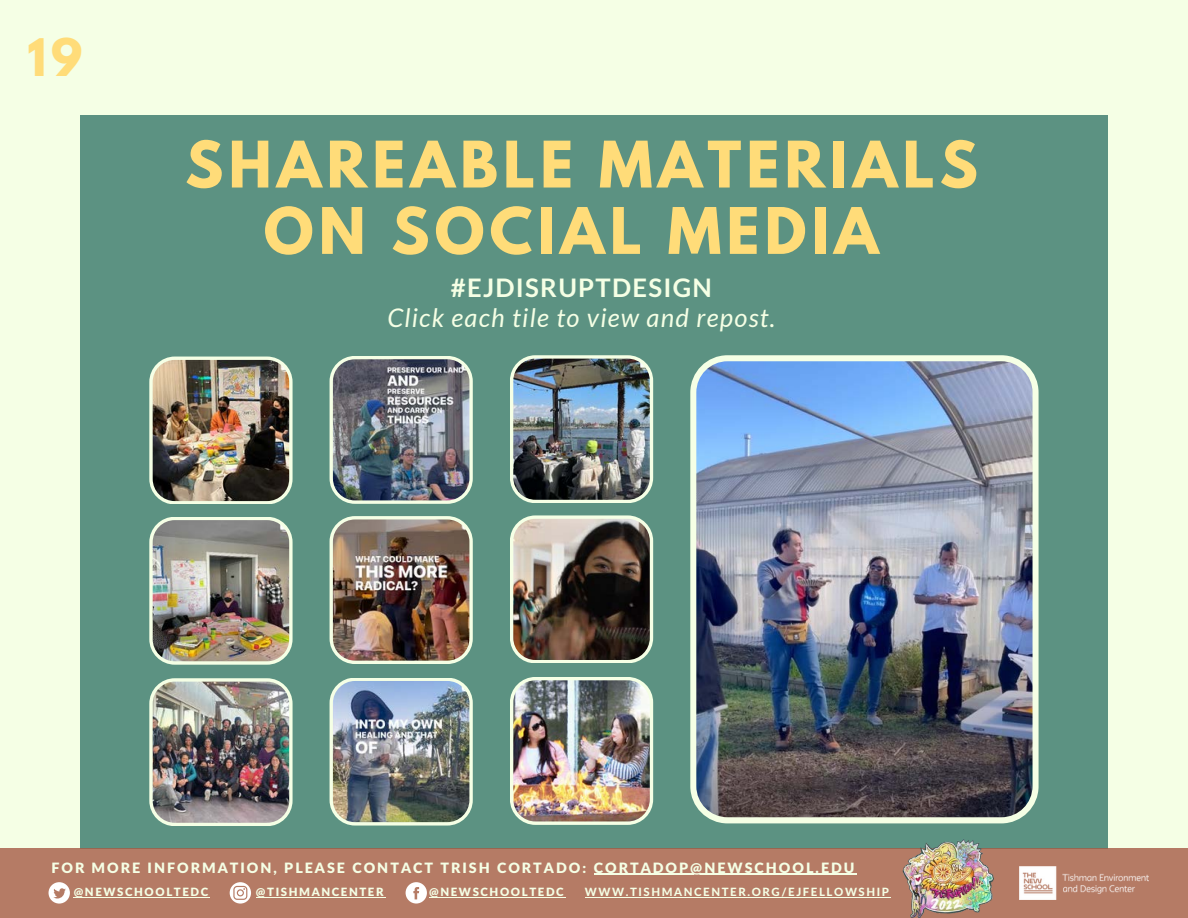
<style>
.page{position:relative;width:1188px;height:918px;background:#f5ffe5}
.page>*{position:absolute;margin:0;border:0;box-sizing:border-box;transform-origin:0 0}
.t1{font:700 56.85px/66.3px "League Spartan";letter-spacing:.09em;color:#ffdc79;text-align:center}
.t2{font:700 45.9px "League Spartan";color:#ffdc79}
.t3{font:italic 25.65px "Lato";letter-spacing:.05em;color:#f5ffe5}
.t4{font:700 25.65px "Lato";letter-spacing:.05em;color:#f5ffe5}
.t5{font:900 14.25px "Lato Latin";letter-spacing:.14em;color:#f5ffe5}
.t6{font:900 11.4px "Lato Latin";letter-spacing:.14em;color:#f5ffe5}
.t7{font:800 11.4px "Lato Latin";letter-spacing:.14em;color:#f5ffe5}
</style>
<div class="page">
<div style="left:80px;top:115px;width:1027px;height:734px;background:#5c9282"></div>
<img style="left:149px;top:357px;width:144px;height:147px">
<img style="left:149px;top:517px;width:144px;height:148px">
<img style="left:149px;top:678px;width:144px;height:148px">
<img style="left:330px;top:356px;width:143px;height:148px">
<img style="left:330px;top:516px;width:143px;height:148px">
<img style="left:330px;top:678px;width:143px;height:147px">
<img style="left:510px;top:355px;width:143px;height:148px">
<img style="left:510px;top:515px;width:143px;height:148px">
<img style="left:510px;top:677px;width:143px;height:148px">
<img style="left:690px;top:355px;width:349px;height:468px">
<div style="left:0;top:849px;width:1188px;height:69px;background:#b57b65"></div>
<svg style="left:49px;top:882px;width:21px;height:22px"></svg>
<svg style="left:230px;top:882px;width:21px;height:22px"></svg>
<svg style="left:406px;top:882px;width:21px;height:22px"></svg>
<hr style="left:594px;top:874px;width:263px;height:1px;background:#f5ffe5">
<hr style="left:74px;top:897px;width:136px;height:1px;background:#f5ffe5">
<hr style="left:429px;top:897px;width:136px;height:1px;background:#f5ffe5">
<hr style="left:256px;top:897px;width:129px;height:1px;background:#f5ffe5">
<hr style="left:585px;top:897px;width:306px;height:1px;background:#f5ffe5">
<img style="left:891px;top:839px;width:116px;height:79px">
<img style="left:1020px;top:867px;width:128px;height:32px">
<h2 class="t2" style="left:28px;top:34px;width:56px">19</h2>
<h1 class="t1" style="left:185px;top:139px;width:794px">SHAREABLE MATERIALS<br>ON SOCIAL MEDIA</h1>
<h3 class="t4" style="left:451px;top:272px;width:263px">#EJDISRUPTDESIGN</h3>
<h3 class="t3" style="left:387px;top:301px;width:390px">Click each tile to view and repost.</h3>
<p class="t5" style="left:51px;top:861px;width:805px">FOR MORE INFORMATION, PLEASE CONTACT TRISH CORTADO: CORTADOP@NEWSCHOOL.EDU</p>
<p class="t6" style="left:74px;top:887px;width:136px">@NEWSCHOOLTEDC</p>
<p class="t6" style="left:256px;top:887px;width:129px">@TISHMANCENTER</p>
<p class="t6" style="left:429px;top:887px;width:136px">@NEWSCHOOLTEDC</p>
<p class="t7" style="left:585px;top:887px;width:306px">WWW.TISHMANCENTER.ORG/EJFELLOWSHIP</p>
</div>
